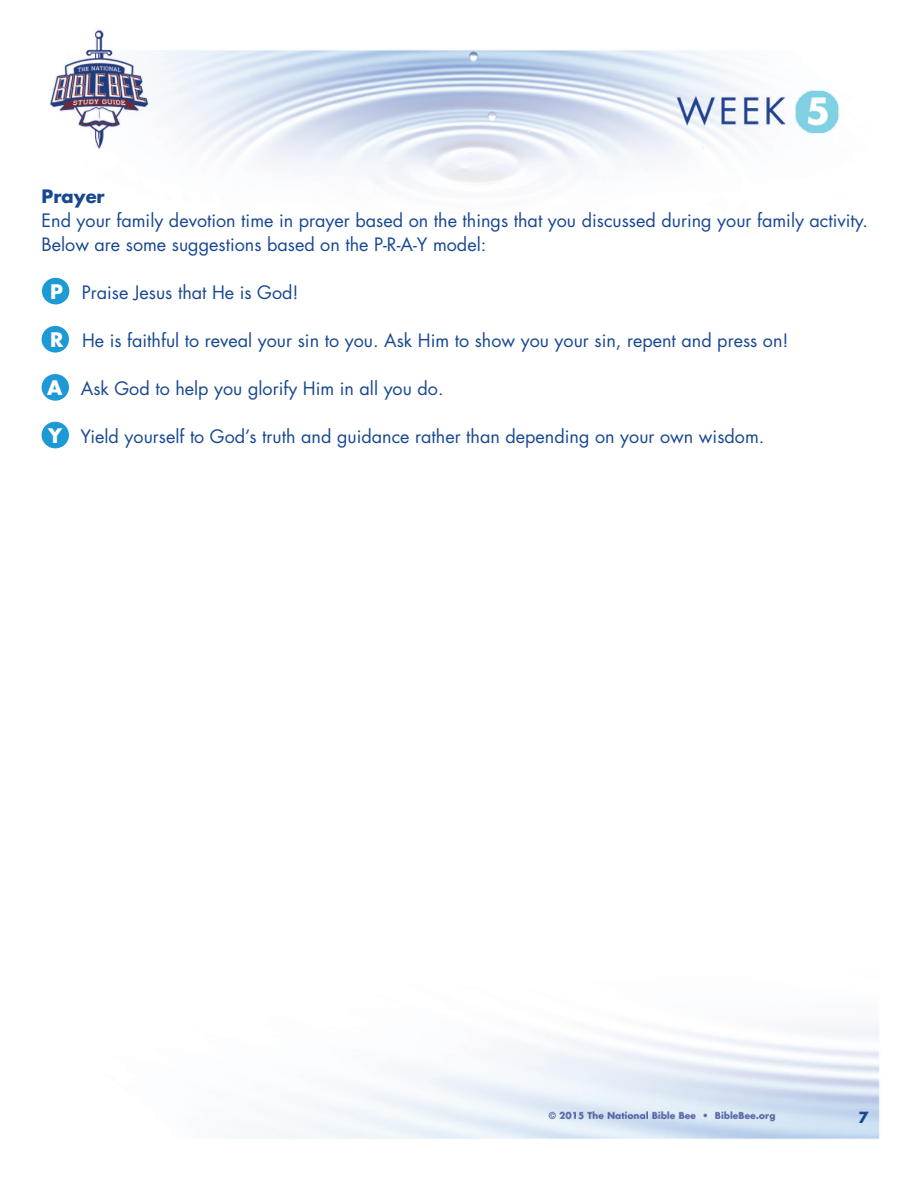
<style>
.page{position:relative;width:918px;height:1188px;background:#fff}
.page>*{position:absolute;margin:0;border:0;box-sizing:border-box;transform-origin:0 0}
.t1{font:18px/24px "Futura";color:#184892}
.t2{font:700 18px "Futura";color:#184892}
.t3{font:700 15px "Futura";color:#184892}
.s1{font-weight:700;font-size:19.5px;color:#fff}
</style>
<div class="page">
<img style="left:41px;top:30px;width:839px;height:1109px">
<div style="left:42px;top:278px;width:27px;height:26px;background:#1d99d6;border-radius:50%"></div>
<div style="left:42px;top:326px;width:27px;height:27px;background:#1d99d6;border-radius:50%"></div>
<div style="left:42px;top:374px;width:27px;height:27px;background:#1d99d6;border-radius:50%"></div>
<div style="left:42px;top:422px;width:27px;height:26px;background:#1d99d6;border-radius:50%"></div>
<p class="t2" style="left:42px;top:185px;width:65px">Prayer</p>
<p class="t1" style="left:42px;top:209px;width:828px">End your family devotion time in prayer based on the things that you discussed during your family activity.<br>Below are some suggestions based on the P-R-A-Y model:</p>
<p class="t1" style="left:50px;top:281px;width:250px"><span class="s1">P</span> Praise Jesus that He is God!</p>
<p class="t1" style="left:50px;top:329px;width:740px"><span class="s1">R</span> He is faithful to reveal your sin to you. Ask Him to show you your sin, repent and press on!</p>
<p class="t1" style="left:47px;top:377px;width:398px"><span class="s1">A</span> Ask God to help you glorify Him in all you do.</p>
<p class="t1" style="left:48px;top:425px;width:718px"><span class="s1">Y</span> Yield yourself to God’s truth and guidance rather than depending on your own wisdom.</p>
<p class="t3" style="left:859px;top:1108px;width:12px">7</p>
</div>
